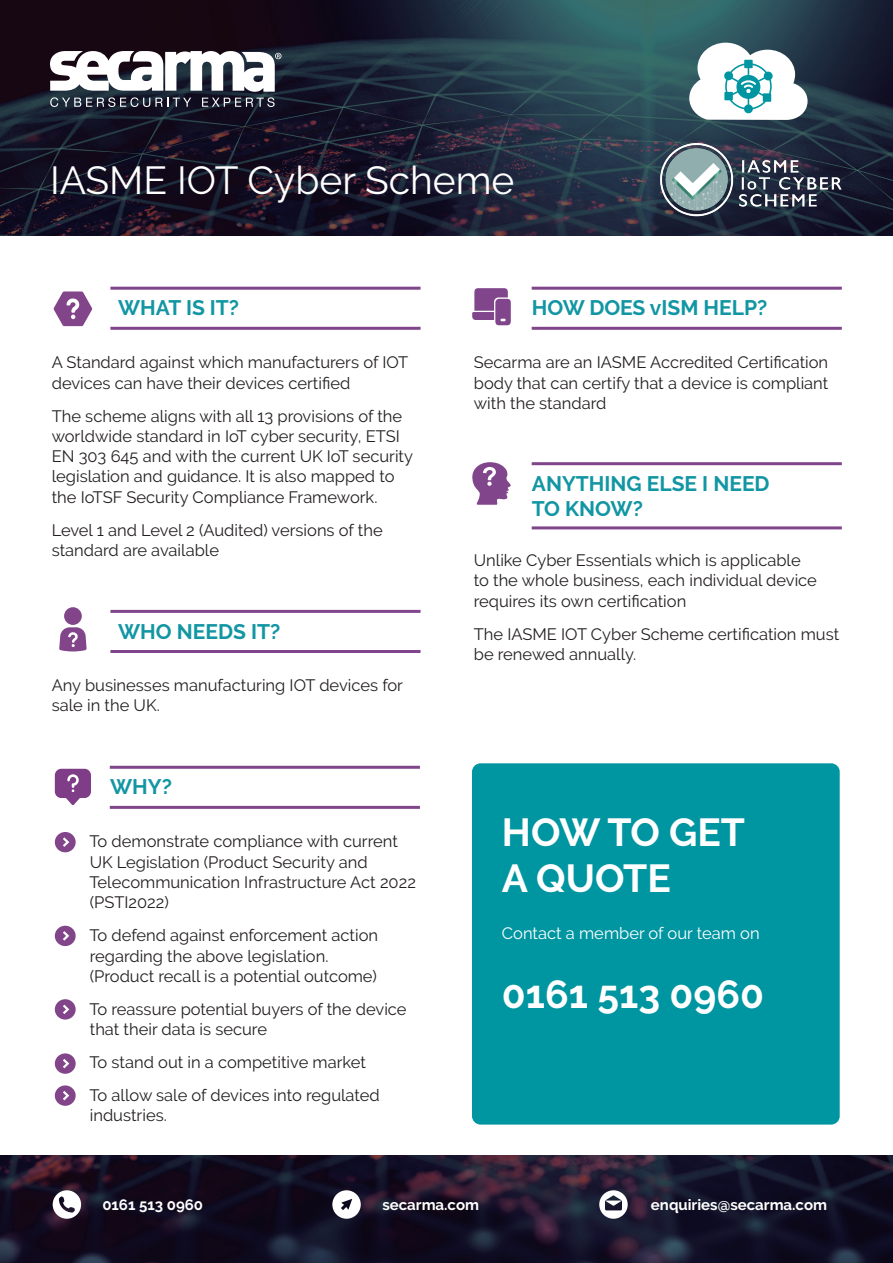
<style>
.page{position:relative;width:893px;height:1263px;background:#fff}
.page>*{position:absolute;margin:0;border:0;box-sizing:border-box;transform-origin:0 0}
.t1{font:700 39px/46.8px "Raleway";color:#fff}
.t2{font:39px "Raleway";color:#fff}
.t3{font:700 21px/25.2px "Raleway";color:#1296a3}
.t4{font:16.5px/20.2px "Raleway";color:#231f20}
.t5{font:16.5px "Raleway";color:#fff}
.t6{font:700 15px "Raleway";color:#fff}
</style>
<div class="page">
<img style="left:0;top:0;width:893px;height:236px">
<img style="left:0;top:1156px;width:893px;height:107px">
<svg style="left:53px;top:1190px;width:28px;height:29px"></svg>
<svg style="left:332px;top:1190px;width:29px;height:29px"></svg>
<svg style="left:599px;top:1190px;width:29px;height:29px"></svg>
<svg style="left:50px;top:50px;width:231px;height:57px"></svg>
<hr style="left:110px;top:610px;width:311px;height:3px;background:#80458a">
<hr style="left:110px;top:287px;width:311px;height:3px;background:#80458a">
<hr style="left:532px;top:287px;width:310px;height:3px;background:#80458a">
<hr style="left:532px;top:462px;width:310px;height:3px;background:#80458a">
<hr style="left:110px;top:766px;width:310px;height:3px;background:#80458a">
<hr style="left:110px;top:650px;width:311px;height:3px;background:#80458a">
<hr style="left:110px;top:327px;width:311px;height:3px;background:#80458a">
<hr style="left:532px;top:327px;width:310px;height:3px;background:#80458a">
<hr style="left:532px;top:526px;width:310px;height:3px;background:#80458a">
<hr style="left:110px;top:806px;width:310px;height:3px;background:#80458a">
<div style="left:472px;top:763px;width:368px;height:361px;background:#0096a1;border-radius:9px"></div>
<div style="left:64px;top:607px;width:18px;height:18px;background:#82458a;border-radius:50%"></div>
<svg style="left:59px;top:627px;width:28px;height:24px"></svg>
<svg style="left:54px;top:291px;width:38px;height:35px"></svg>
<svg style="left:689px;top:43px;width:119px;height:77px"></svg>
<svg style="left:472px;top:288px;width:39px;height:37px"></svg>
<svg style="left:472px;top:462px;width:39px;height:43px"></svg>
<svg style="left:55px;top:769px;width:36px;height:36px"></svg>
<div style="left:55px;top:832px;width:21px;height:20px;background:#82458a;border-radius:50%"></div>
<svg style="left:63px;top:837px;width:6px;height:10px"></svg>
<div style="left:55px;top:926px;width:21px;height:20px;background:#82458a;border-radius:50%"></div>
<svg style="left:63px;top:931px;width:6px;height:9px"></svg>
<div style="left:55px;top:999px;width:21px;height:20px;background:#82458a;border-radius:50%"></div>
<svg style="left:63px;top:1005px;width:6px;height:9px"></svg>
<div style="left:55px;top:1053px;width:21px;height:21px;background:#82458a;border-radius:50%"></div>
<svg style="left:63px;top:1059px;width:6px;height:9px"></svg>
<div style="left:55px;top:1085px;width:21px;height:21px;background:#82458a;border-radius:50%"></div>
<svg style="left:63px;top:1091px;width:6px;height:9px"></svg>
<img style="left:654px;top:125px;width:189px;height:108px">
<p class="t2" style="left:50px;top:158px;width:466px">IASME IOT Cyber Scheme</p>
<p class="t3" style="left:118px;top:295px;width:122px">WHAT IS IT?</p>
<p class="t3" style="left:532px;top:295px;width:237px">HOW DOES vISM HELP?</p>
<p class="t4" style="left:52px;top:352px;width:358px">A Standard against which manufacturers of IOT devices can have their devices certified</p>
<p class="t4" style="left:52px;top:406px;width:363px">The scheme aligns with all 13 provisions of the worldwide standard in IoT cyber security, ETSI EN 303 645 and with the current UK IoT security legislation and guidance. It is also mapped to the IoTSF Security Compliance Framework.</p>
<p class="t4" style="left:52px;top:520px;width:332px">Level 1 and Level 2 (Audited) versions of the standard are available</p>
<p class="t3" style="left:118px;top:619px;width:164px">WHO NEEDS IT?</p>
<p class="t4" style="left:52px;top:675px;width:353px">Any businesses manufacturing IOT devices for sale in the UK.</p>
<p class="t3" style="left:110px;top:774px;width:63px">WHY?</p>
<p class="t4" style="left:89px;top:831px;width:328px">To demonstrate compliance with current UK Legislation (Product Security and Telecommunication Infrastructure Act 2022 (PSTI2022)</p>
<p class="t4" style="left:89px;top:925px;width:290px">To defend against enforcement action regarding the above legislation. (Product recall is a potential outcome)</p>
<p class="t4" style="left:89px;top:999px;width:319px">To reassure potential buyers of the device that their data is secure</p>
<p class="t4" style="left:89px;top:1052px;width:278px">To stand out in a competitive market</p>
<p class="t4" style="left:89px;top:1085px;width:292px">To allow sale of devices into regulated industries.</p>
<p class="t4" style="left:474px;top:352px;width:356px;text-align:justify">Secarma are an IASME Accredited Certification body that can certify that a device is compliant with the standard</p>
<p class="t3" style="left:532px;top:471px;width:239px">ANYTHING ELSE I NEED<br>TO KNOW?</p>
<p class="t4" style="left:474px;top:550px;width:345px">Unlike Cyber Essentials which is applicable to the whole business, each individual device requires its own certification</p>
<p class="t4" style="left:474px;top:624px;width:367px">The IASME IOT Cyber Scheme certification must be renewed annually.</p>
<p class="t1" style="left:502px;top:808px;width:245px">HOW TO GET<br>A QUOTE</p>
<p class="t5" style="left:502px;top:924px;width:259px">Contact a member of our team on</p>
<p class="t1" style="left:502px;top:971px;width:264px">0161 513 0960</p>
<p class="t6" style="left:102px;top:1196px;width:102px">0161 513 0960</p>
<p class="t6" style="left:382px;top:1196px;width:98px">secarma.com</p>
<p class="t6" style="left:651px;top:1196px;width:178px">enquiries@secarma.com</p>
</div>
